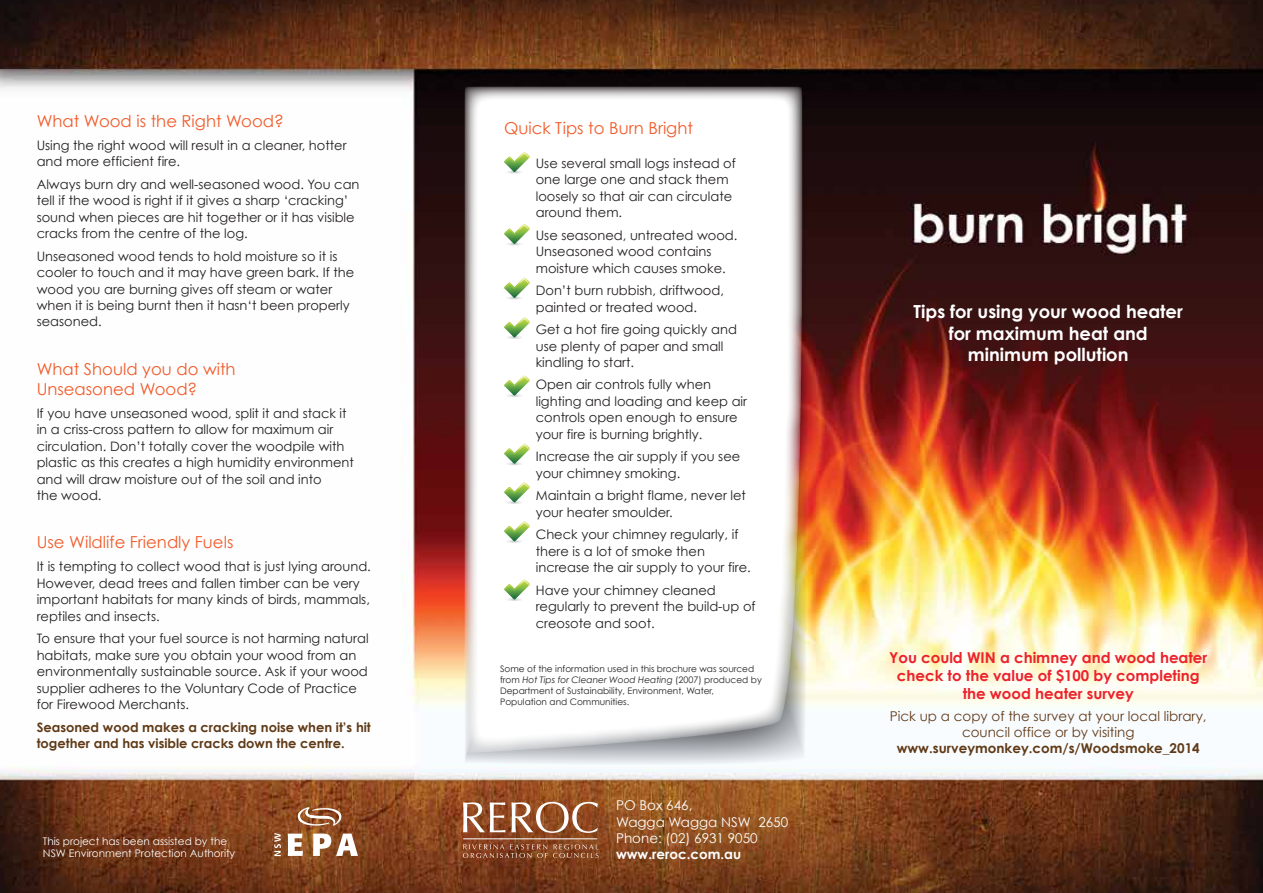
<style>
.page{position:relative;width:1263px;height:893px;background:#fff}
.page>*{position:absolute;margin:0;border:0;box-sizing:border-box;transform-origin:0 0}
.t1{font:700 18px/21.6px "Century Gothic";color:#fff;text-align:center}
.t2{font:16.5px/19.8px "Century Gothic";color:#f15b2a}
.t3{font:700 15px/18px "Century Gothic";color:#ec222c;text-align:center}
.t4{font:13.5px/16.2px "Century Gothic";color:#603a17;text-align:center}
.t5{font:13.5px/16.2px "Century Gothic";color:#fff}
.t6{font:700 13.5px "Century Gothic";color:#603a17}
.t7{font:700 13.5px "Century Gothic";color:#fff}
.t8{font:13.05px/16.5px "Century Gothic";color:#231f20}
.t9{font:700 13.05px/16.5px "Century Gothic";color:#603a17}
.t10{font:10.5px/12.6px "Century Gothic";color:#fff}
.t11{font:9px/10.8px "Century Gothic";color:#231f20}
.s1{font-style:italic}
</style>
<div class="page">
<img style="left:0;top:0;width:1263px;height:893px">
<svg style="left:464px;top:86px;width:338px;height:667px"></svg>
<hr style="left:506px;top:171px;width:17px;height:3px;background:#fdfdfd;border-radius:50%">
<svg style="left:504px;top:152px;width:26px;height:21px"></svg>
<svg style="left:504px;top:224px;width:26px;height:21px"></svg>
<svg style="left:504px;top:277px;width:26px;height:22px"></svg>
<svg style="left:504px;top:317px;width:26px;height:22px"></svg>
<svg style="left:504px;top:375px;width:26px;height:22px"></svg>
<svg style="left:504px;top:443px;width:26px;height:22px"></svg>
<svg style="left:504px;top:482px;width:26px;height:22px"></svg>
<svg style="left:504px;top:521px;width:26px;height:22px"></svg>
<svg style="left:504px;top:579px;width:26px;height:22px"></svg>
<svg style="left:463px;top:844px;width:135px;height:14px;background:#925739"></svg>
<svg style="left:463px;top:802px;width:42px;height:30px"></svg>
<svg style="left:511px;top:802px;width:87px;height:31px"></svg>
<hr style="left:463px;top:839px;width:134px;height:1px;background:#fff">
<svg style="left:274px;top:833px;width:7px;height:23px"></svg>
<svg style="left:288px;top:834px;width:15px;height:22px"></svg>
<svg style="left:313px;top:833px;width:45px;height:23px"></svg>
<svg style="left:298px;top:807px;width:43px;height:19px"></svg>
<p class="t2" style="left:37px;top:111px;width:249px">What Wood is the Right Wood?</p>
<p class="t8" style="left:37px;top:137px;width:311px">Using the right wood will result in a cleaner, hotter and more efficient fire.</p>
<p class="t8" style="left:37px;top:176px;width:324px">Always burn dry and well-seasoned wood. You can tell if the wood is right if it gives a sharp ‘cracking’ sound when pieces are hit together or it has visible cracks from the centre of the log.</p>
<p class="t8" style="left:37px;top:247px;width:319px">Unseasoned wood tends to hold moisture so it is cooler to touch and it may have green bark. If the wood you are burning gives off steam or water when it is being burnt then it hasn‘t been properly seasoned.</p>
<p class="t2" style="left:37px;top:359px;width:200px">What Should you do with<br>Unseasoned Wood?</p>
<p class="t8" style="left:37px;top:404px;width:319px">If you have unseasoned wood, split it and stack it in a criss-cross pattern to allow for maximum air circulation. Don’t totally cover the woodpile with plastic as this creates a high humidity environment and will draw moisture out of the soil and into<br>the wood.</p>
<p class="t2" style="left:37px;top:532px;width:198px">Use Wildlife Friendly Fuels</p>
<p class="t8" style="left:37px;top:558px;width:336px">It is tempting to collect wood that is just lying around.<br>However, dead trees and fallen timber can be very important habitats for many kinds of birds, mammals, reptiles and insects.</p>
<p class="t8" style="left:37px;top:630px;width:333px">To ensure that your fuel source is not harming natural habitats, make sure you obtain your wood from an environmentally sustainable source. Ask if your wood supplier adheres to the Voluntary Code of Practice for Firewood Merchants.</p>
<p class="t9" style="left:37px;top:718px;width:336px">Seasoned wood makes a cracking noise when it’s hit together and has visible cracks down the centre.</p>
<p class="t10" style="left:43px;top:834px;width:194px">This project has been assisted by the<br>NSW Environment Protection Authority</p>
<p class="t2" style="left:504px;top:118px;width:190px">Quick Tips to Burn Bright</p>
<p class="t8" style="left:536px;top:155px;width:202px">Use several small logs instead of one large one and stack them loosely so that air can circulate around them.</p>
<p class="t8" style="left:536px;top:227px;width:203px">Use seasoned, untreated wood.<br>Unseasoned wood contains moisture which causes smoke.</p>
<p class="t8" style="left:536px;top:282px;width:190px">Don’t burn rubbish, driftwood, painted or treated wood.</p>
<p class="t8" style="left:536px;top:321px;width:203px">Get a hot fire going quickly and use plenty of paper and small kindling to start.</p>
<p class="t8" style="left:536px;top:376px;width:213px">Open air controls fully when lighting and loading and keep air controls open enough to ensure your fire is burning brightly.</p>
<p class="t8" style="left:536px;top:448px;width:206px">Increase the air supply if you see your chimney smoking.</p>
<p class="t8" style="left:536px;top:487px;width:212px">Maintain a bright flame, never let your heater smoulder.</p>
<p class="t8" style="left:536px;top:526px;width:216px">Check your chimney regularly, if there is a lot of smoke then increase the air supply to your fire.</p>
<p class="t8" style="left:536px;top:581px;width:221px">Have your chimney cleaned regularly to prevent the build-up of creosote and soot.</p>
<p class="t11" style="left:500px;top:664px;width:263px">Some of the information used in this brochure was sourced from <span class="s1">Hot Tips for Cleaner Wood Heating</span> (2007) produced by Department of Sustainability, Environment, Water, Population and Communities.</p>
<p class="t5" style="left:616px;top:797px;width:174px">PO Box 646,<br>Wagga Wagga NSW 2650<br>Phone: (02) 6931 9050</p>
<p class="t7" style="left:616px;top:845px;width:127px">www.reroc.com.au</p>
<h1 class="t1" style="left:913px;top:301px;width:271px">Tips for using your wood heater for maximum heat and minimum pollution</h1>
<p class="t3" style="left:889px;top:648px;width:320px">You could WIN a chimney and wood heater check to the value of $100 by completing the wood heater survey</p>
<p class="t4" style="left:890px;top:707px;width:318px">Pick up a copy of the survey at your local library, council office or by visiting</p>
<p class="t6" style="left:897px;top:740px;width:305px">www.surveymonkey.com/s/Woodsmoke_2014</p>
</div>
